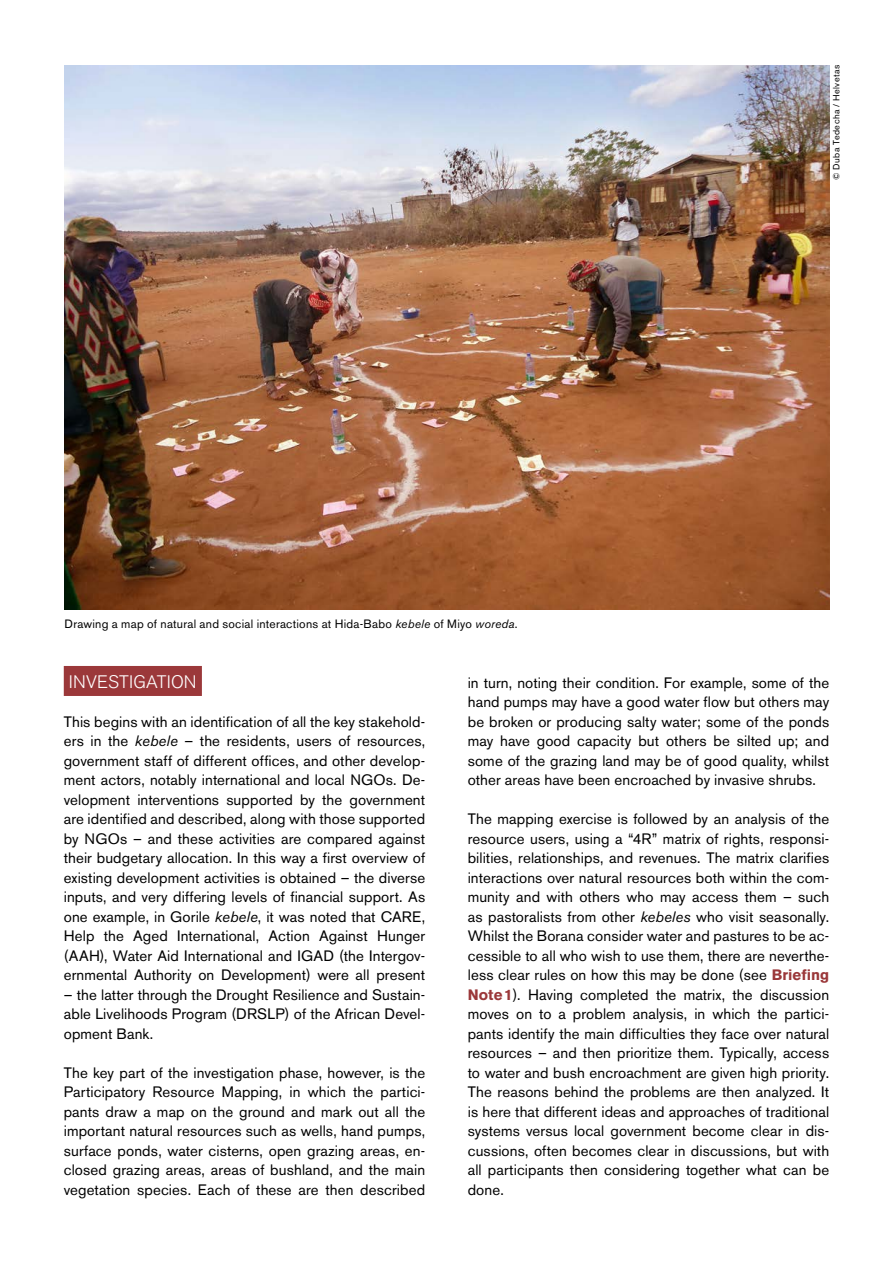
<style>
.page{position:relative;width:893px;height:1263px;background:#fff}
.page>*{position:absolute;margin:0;border:0;box-sizing:border-box;transform-origin:0 0}
.t1{font:300 18px "Akzidenz Grotesk BE";letter-spacing:.01em;color:#fff}
.t2{font:15px/19.5px "Akzidenz Grotesk BE";letter-spacing:.01em;color:#000;text-align:justify}
.t3{font:12px "Akzidenz Grotesk BE";letter-spacing:.02em;color:#000}
.t4{font:9px "Akzidenz Grotesk BE";letter-spacing:.045em;color:#000}
.s1{font-style:italic}
.s2{font-weight:700;color:#9b383a}
</style>
<div class="page">
<div style="left:64px;top:666px;width:138px;height:30px;background:#9b383a"></div>
<img style="left:65px;top:65px;width:764px;height:545px">
<p class="t3" style="left:65px;top:616px;width:455px">Drawing a map of natural and social interactions at Hida-Babo <span class="s1">kebele</span> of Miyo <span class="s1">woreda</span>.</p>
<p class="t4" style="left:831px;top:180px;width:116px;rotate:-90deg">© Duba Tedecha / Helvetas</p>
<p class="t1" style="left:69px;top:671px;width:129px">INVESTIGATION</p>
<p class="t2" style="left:64px;top:712px;width:363px">This begins with an identification of all the key stakehold&shy;ers in the <span class="s1">kebele</span> – the residents, users of resources, government staff of different offices, and other develop&shy;ment actors, notably international and local NGOs. De&shy;velopment interventions supported by the government are identified and described, along with those supported by NGOs – and these activities are compared against their budgetary allocation. In this way a first overview of existing development activities is obtained – the diverse inputs, and very differing levels of financial support. As one example, in Gorile <span class="s1">kebele</span>, it was noted that CARE, Help the Aged International, Action Against Hunger (AAH), Water Aid International and IGAD (the Intergov&shy;ernmental Authority on Development) were all present</p>
<p class="t2" style="left:64px;top:985px;width:363px">– the latter through the Drought Resilience and Sustain&shy;able Livelihoods Program (DRSLP) of the African Devel&shy;opment Bank.</p>
<p class="t2" style="left:64px;top:1063px;width:363px">The key part of the investigation phase, however, is the Participatory Resource Mapping, in which the partici&shy;pants draw a map on the ground and mark out all the important natural resources such as wells, hand pumps, surface ponds, water cisterns, open grazing areas, en&shy;closed grazing areas, areas of bushland, and the main vegetation species. Each of these are then described</p>
<p class="t2" style="left:468px;top:673px;width:363px">in turn, noting their condition. For example, some of the hand pumps may have a good water flow but others may be broken or producing salty water; some of the ponds may have good capacity but others be silted up; and some of the grazing land may be of good quality, whilst other areas have been encroached by invasive shrubs.</p>
<p class="t2" style="left:468px;top:809px;width:363px">The mapping exercise is followed by an analysis of the resource users, using a “4R” matrix of rights, responsi&shy;bilities, relationships, and revenues. The matrix clarifies interactions over natural resources both within the com&shy;munity and with others who may access them – such as pastoralists from other <span class="s1">kebeles</span> who visit seasonally.<br>Whilst the Borana consider water and pastures to be ac&shy;cessible to all who wish to use them, there are neverthe&shy;less clear rules on how this may be done (see <span class="s2">Briefing Note1</span>). Having completed the matrix, the discussion moves on to a problem analysis, in which the partici&shy;pants identify the main difficulties they face over natural resources – and then prioritize them. Typically, access to water and bush encroachment are given high priority.<br>The reasons behind the problems are then analyzed. It is here that different ideas and approaches of traditional systems versus local government become clear in dis&shy;cussions, often becomes clear in discussions, but with all participants then considering together what can be done.</p>
</div>
